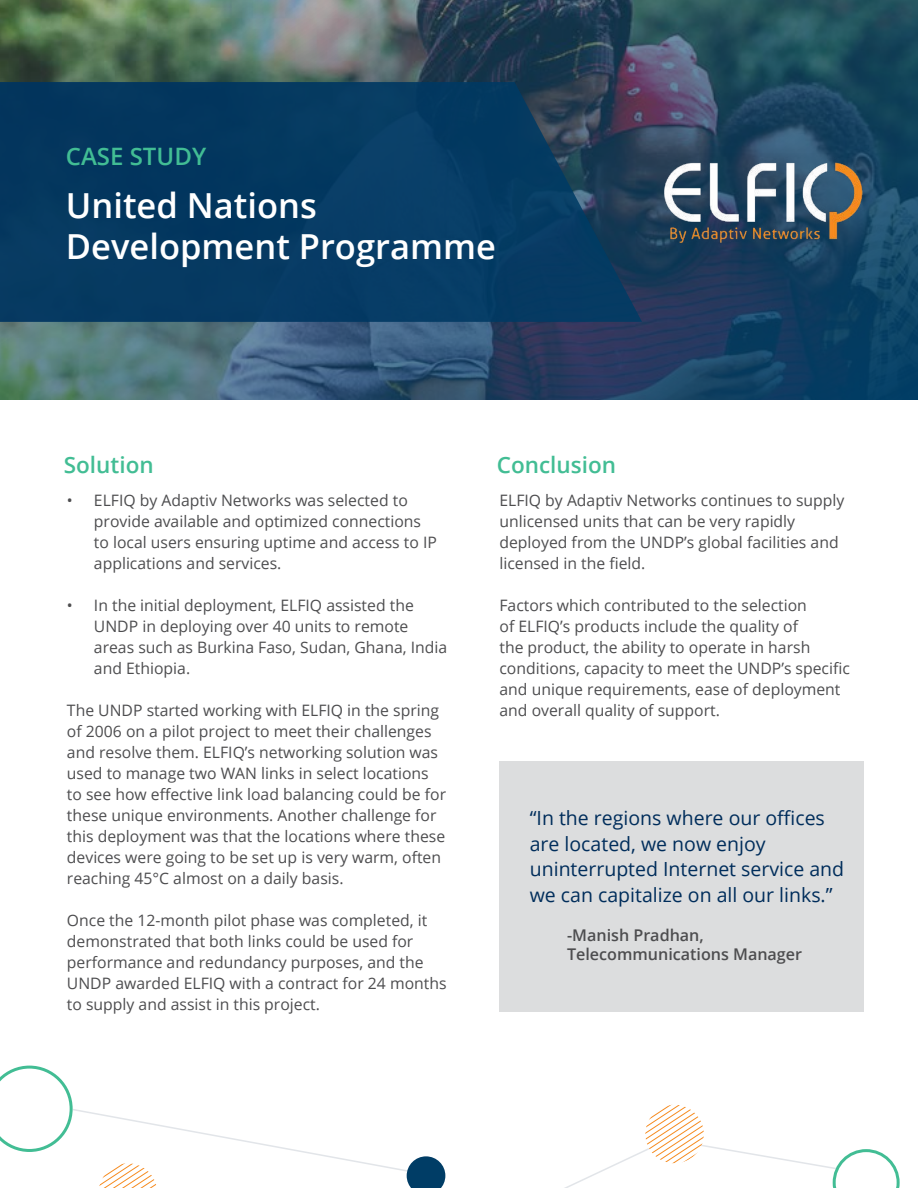
<style>
.page{position:relative;width:918px;height:1188px;background:#fff}
.page>*{position:absolute;margin:0;border:0;box-sizing:border-box;transform-origin:0 0}
.t1{font:600 34.5px/41.4px "Open Sans";color:#fff}
.t2{font:600 24px "Open Sans";color:#42bd94}
.t3{font:600 22.5px "Open Sans";color:#42bd94}
.t4{font:19.5px/25.5px "Open Sans";color:#002d5b}
.t5{font:600 16.2px/19.4px "Open Sans";color:#4d4d4f}
.t6{font:15.75px/21px "Open Sans";color:#4d4d4f}
</style>
<div class="page">
<img style="left:0;top:0;width:918px;height:400px">
<svg style="left:0;top:82px;width:642px;height:240px;background:#083a60"></svg>
<div style="left:500px;top:762px;width:364px;height:250px;background:#dcddde"></div>
<svg style="left:0;top:1066px;width:445px;height:122px"></svg>
<svg style="left:564px;top:1105px;width:336px;height:83px"></svg>
<img style="left:636px;top:153px;width:260px;height:112px">
<h2 class="t2" style="left:66px;top:140px;width:142px">CASE STUDY</h2>
<h1 class="t1" style="left:66px;top:184px;width:432px">United Nations<br>Development Programme</h1>
<h3 class="t3" style="left:64px;top:449px;width:91px">Solution</h3>
<p class="t6" style="left:94px;top:490px;width:344px;text-indent:-27px">• ELFIQ by Adaptiv Networks was selected to provide available and optimized connections to local users ensuring uptime and access to IP applications and services.</p>
<p class="t6" style="left:94px;top:595px;width:355px;text-indent:-27px">• In the initial deployment, ELFIQ assisted the UNDP in deploying over 40 units to remote areas such as Burkina Faso, Sudan, Ghana, India and Ethiopia.</p>
<p class="t6" style="left:67px;top:700px;width:381px">The UNDP started working with ELFIQ in the spring of 2006 on a pilot project to meet their challenges and resolve them. ELFIQ’s networking solution was used to manage two WAN links in select locations to see how effective link load balancing could be for these unique environments. Another challenge for this deployment was that the locations where these devices were going to be set up is very warm, often reaching 45°C almost on a daily basis.</p>
<p class="t6" style="left:67px;top:910px;width:381px">Once the 12-month pilot phase was completed, it demonstrated that both links could be used for performance and redundancy purposes, and the UNDP awarded ELFIQ with a contract for 24 months to supply and assist in this project.</p>
<h3 class="t3" style="left:497px;top:449px;width:121px">Conclusion</h3>
<p class="t6" style="left:500px;top:490px;width:347px">ELFIQ by Adaptiv Networks continues to supply unlicensed units that can be very rapidly deployed from the UNDP’s global facilities and licensed in the field.</p>
<p class="t6" style="left:500px;top:595px;width:352px">Factors which contributed to the selection<br>of ELFIQ’s products include the quality of<br>the product, the ability to operate in harsh conditions, capacity to meet the UNDP’s specific and unique requirements, ease of deployment and overall quality of support.</p>
<p class="t4" style="left:530px;top:805px;width:316px">“In the regions where our offices are located, we now enjoy uninterrupted Internet service and we can capitalize on all our links.”</p>
<p class="t5" style="left:567px;top:925px;width:237px">-Manish Pradhan,<br>Telecommunications Manager</p>
</div>
